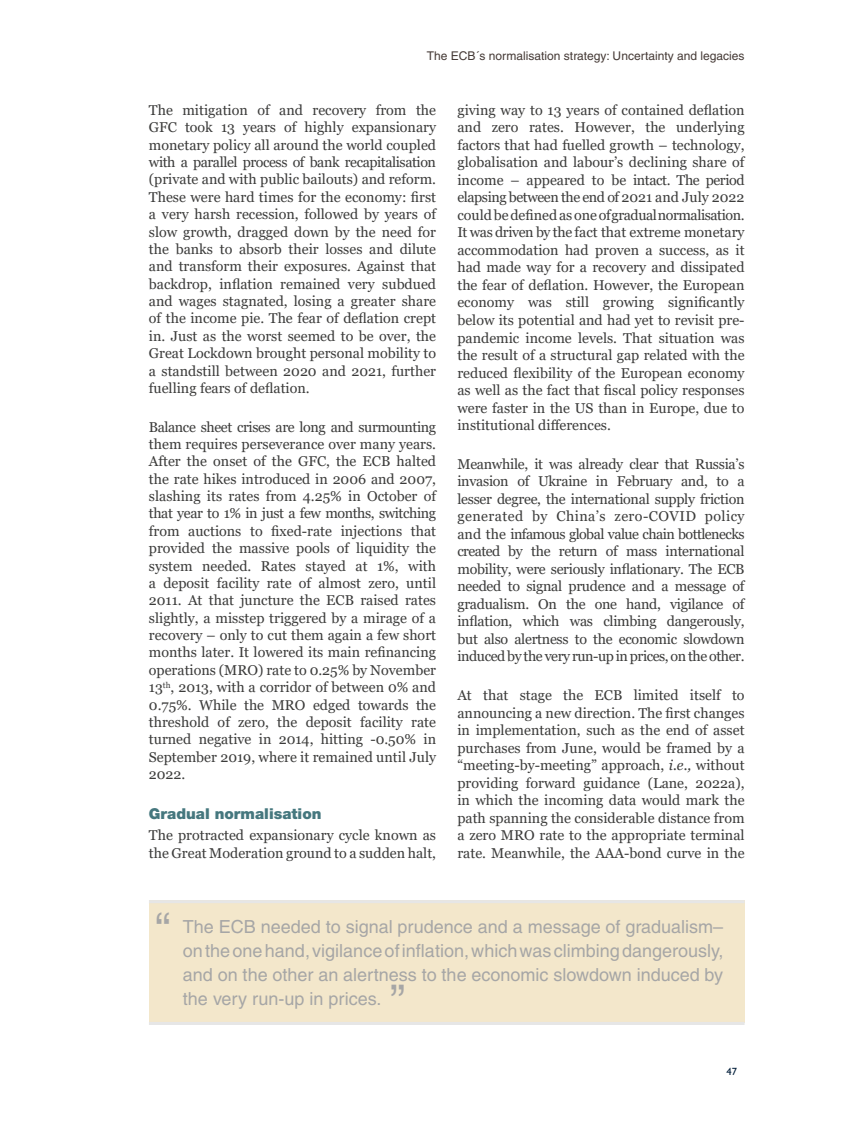
<style>
.page{position:relative;width:851px;height:1127px;background:#fff}
.page>*{position:absolute;margin:0;border:0;box-sizing:border-box;transform-origin:0 0}
.t1{font:45px "Helvetica";color:#a6a6a6}
.t2{font:18px/24px "Helvetica";color:#a6a6a6;text-align:justify}
.t3{font:900 15px "Helvetica Neue";color:#45777e}
.t4{font:14.25px/17.5px "Georgia";color:#3c3c3b;text-align:justify}
.t5{font:12px "Helvetica";color:#453a36}
.t6{font:500 10.5px "Gill Sans MT Std";color:#001d39}
.s1{font-style:italic}
</style>
<div class="page">
<div style="left:149px;top:900px;width:595px;height:123px;background:#f3e7cb"></div>
<hr style="left:149px;top:900px;width:595px;height:3px;background:#e6e6e6">
<hr style="left:149px;top:1022px;width:595px;height:3px;background:#e6e6e6">
<p class="t5" style="left:427px;top:49px;width:319px">The ECB´s normalisation strategy: Uncertainty and legacies</p>
<p class="t4" style="left:149px;top:102px;width:289px">The mitigation of and recovery from the GFC took 13 years of highly expansionary monetary policy all around the world coupled with a parallel process of bank recapitalisation (private and with public bailouts) and reform.<br>These were hard times for the economy: first a very harsh recession, followed by years of slow growth, dragged down by the need for the banks to absorb their losses and dilute and transform their exposures. Against that backdrop, inflation remained very subdued and wages stagnated, losing a greater share of the income pie. The fear of deflation crept in. Just as the worst seemed to be over, the Great Lockdown brought personal mobility to a standstill between 2020 and 2021, further fuelling fears of deflation.</p>
<p class="t4" style="left:149px;top:418px;width:289px">Balance sheet crises are long and surmounting them requires perseverance over many years.<br>After the onset of the GFC, the ECB halted the rate hikes introduced in 2006 and 2007, slashing its rates from 4.25% in October of that year to 1% in just a few months, switching from auctions to fixed-rate injections that provided the massive pools of liquidity the system needed. Rates stayed at 1%, with a deposit facility rate of almost zero, until 2011. At that juncture the ECB raised rates slightly, a misstep triggered by a mirage of a recovery – only to cut them again a few short months later. It lowered its main refinancing operations (MRO) rate to 0.25% by November 13<sup>th</sup>, 2013, with a corridor of between 0% and 0.75%. While the MRO edged towards the threshold of zero, the deposit facility rate turned negative in 2014, hitting -0.50% in September 2019, where it remained until July 2022.</p>
<p class="t3" style="left:149px;top:804px;width:174px">Gradual normalisation</p>
<p class="t4" style="left:149px;top:827px;width:288px">The protracted expansionary cycle known as the Great Moderation ground to a sudden halt,</p>
<p class="t4" style="left:457px;top:102px;width:289px">giving way to 13 years of contained deflation and zero rates. However, the underlying factors that had fuelled growth – technology, globalisation and labour’s declining share of income – appeared to be intact. The period elapsing between the end of 2021 and July 2022 could be defined as one of gradual normalisation.<br>It was driven by the fact that extreme monetary accommodation had proven a success, as it had made way for a recovery and dissipated the fear of deflation. However, the European economy was still growing significantly below its potential and had yet to revisit pre&shy;pandemic income levels. That situation was the result of a structural gap related with the reduced flexibility of the European economy as well as the fact that fiscal policy responses were faster in the US than in Europe, due to institutional differences.</p>
<p class="t4" style="left:457px;top:455px;width:289px">Meanwhile, it was already clear that Russia’s invasion of Ukraine in February and, to a lesser degree, the international supply friction generated by China’s zero-COVID policy and the infamous global value chain bottlenecks created by the return of mass international mobility, were seriously inflationary. The ECB needed to signal prudence and a message of gradualism. On the one hand, vigilance of inflation, which was climbing dangerously, but also alertness to the economic slowdown induced by the very run-up in prices, on the other.</p>
<p class="t4" style="left:457px;top:687px;width:289px">At that stage the ECB limited itself to announcing a new direction. The first changes in implementation, such as the end of asset purchases from June, would be framed by a “meeting-by-meeting” approach, <span class="s1">i.e.,</span> without providing forward guidance (Lane, 2022a), in which the incoming data would mark the path spanning the considerable distance from a zero MRO rate to the appropriate terminal rate. Meanwhile, the AAA-bond curve in the</p>
<h1 class="t1" style="left:155px;top:903px;width:16px">“</h1>
<p class="t2" style="left:183px;top:914px;width:542px">The ECB needed to signal prudence and a message of gradualism– on the one hand, vigilance of inflation, which was climbing dangerously, and on the other an alertness to the economic slowdown induced by the very run-up in prices.</p>
<h1 class="t1" style="left:390px;top:975px;width:16px">”</h1>
<p class="t6" style="left:726px;top:1065px;width:12px">47</p>
</div>
